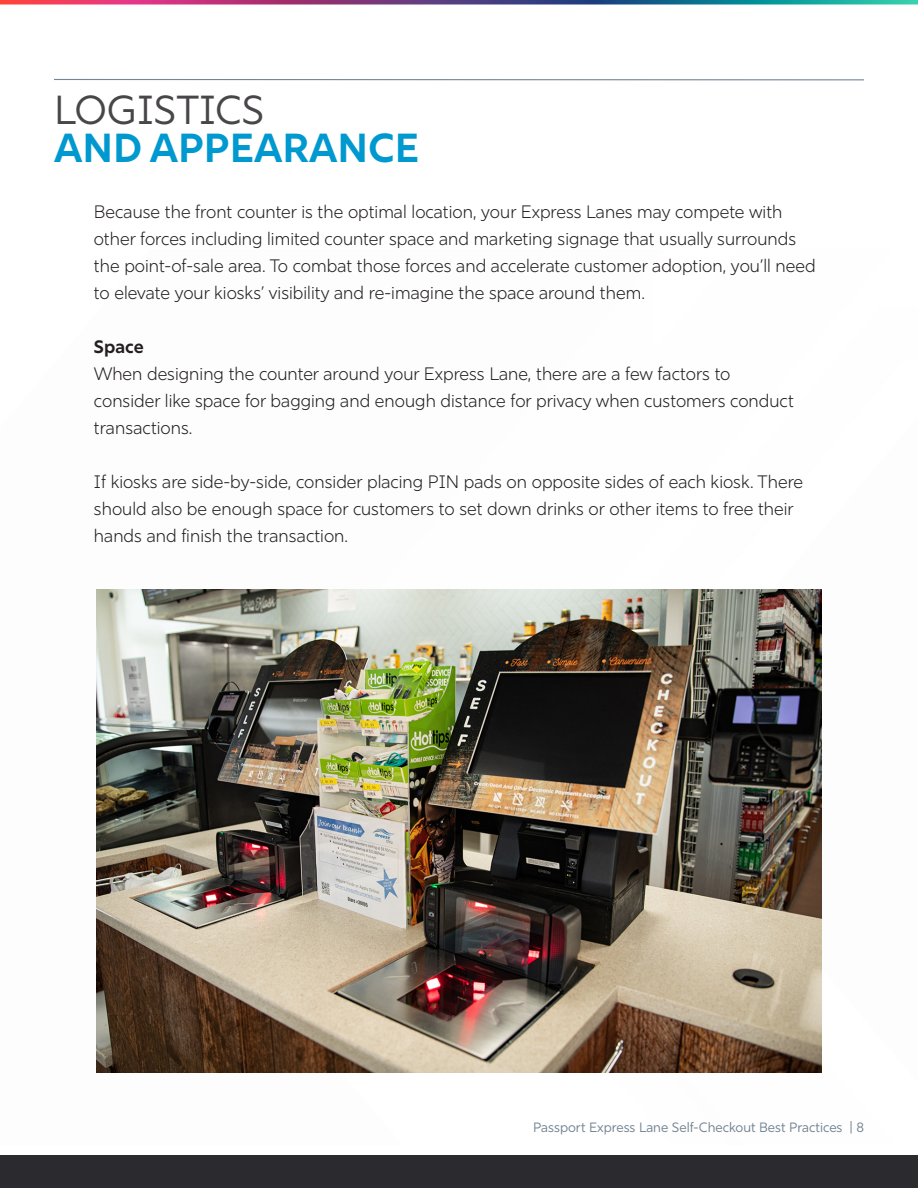
<style>
.page{position:relative;width:918px;height:1188px;background:#fff}
.page>*{position:absolute;margin:0;border:0;box-sizing:border-box;transform-origin:0 0}
.t1{font:700 40.5px "Rig Sans";color:#0099cf}
.t2{font:40.5px "Rig Sans";color:#49464a}
.t3{font:300 18px/27px "Rig Sans";color:#231f20}
.t4{font:700 18px "Rig Sans";color:#231f20}
.t5{font:13.5px "Rig Sans";color:#748593}
</style>
<div class="page">
<div style="left:0;top:1155px;width:918px;height:33px;background:#2b2b2f"></div>
<svg style="left:0;top:0;width:918px;height:4px;background:#6a5581"></svg>
<hr style="left:54px;top:79px;width:810px;height:1px;background:#748593">
<img style="left:97px;top:589px;width:724px;height:483px">
<p class="t2" style="left:54px;top:86px;width:212px">LOGISTICS</p>
<p class="t1" style="left:54px;top:123px;width:367px">AND APPEARANCE</p>
<p class="t3" style="left:94px;top:198px;width:723px">Because the front counter is the optimal location, your Express Lanes may compete with other forces including limited counter space and marketing signage that usually surrounds the point-of-sale area. To combat those forces and accelerate customer adoption, you’ll need to elevate your kiosks’ visibility and re-imagine the space around them.</p>
<p class="t4" style="left:94px;top:336px;width:51px">Space</p>
<p class="t3" style="left:94px;top:360px;width:701px">When designing the counter around your Express Lane, there are a few factors to consider like space for bagging and enough distance for privacy when customers conduct transactions.</p>
<p class="t3" style="left:94px;top:468px;width:711px">If kiosks are side-by-side, consider placing PIN pads on opposite sides of each kiosk. There should also be enough space for customers to set down drinks or other items to free their hands and finish the transaction.</p>
<p class="t5" style="left:533px;top:1119px;width:332px">Passport Express Lane Self-Checkout Best Practices | 8</p>
</div>
